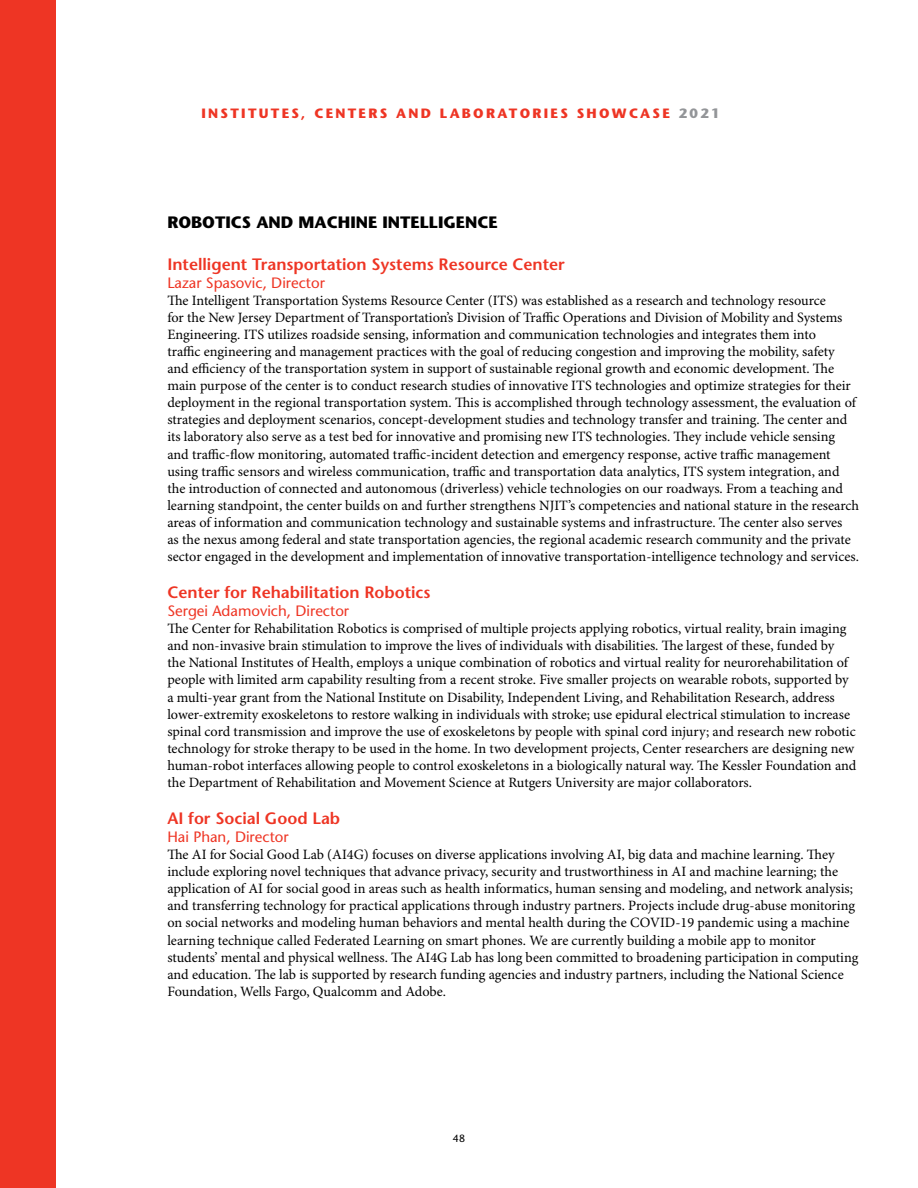
<style>
.page{position:relative;width:918px;height:1188px;background:#fff}
.page>*{position:absolute;margin:0;border:0;box-sizing:border-box;transform-origin:0 0}
.t1{font:600 16.5px "Stone Sans Std";color:#ee3524}
.t2{font:700 16.5px "Stone Sans Std";color:#000}
.t3{font:500 15px "Stone Sans Std";color:#ee3524}
.t4{font:14.25px/17.1px "Minion Pro";color:#000}
.t5{font:700 13.5px "Stone Sans Std";letter-spacing:.17em;color:#ee3524}
.t6{font:500 10.5px "Stone Sans Std";color:#000}
.t7{font:10.5px "Minion Pro";color:#000}
.s1{color:#939598}
</style>
<div class="page">
<div style="left:0;top:0;width:56px;height:1188px;background:#ee3524"></div>
<p class="t5" style="left:202px;top:105px;width:520px">INSTITUTES, CENTERS AND LABORATORIES SHOWCASE <span class="s1">2021</span></p>
<p class="t2" style="left:167px;top:213px;width:332px">ROBOTICS AND MACHINE INTELLIGENCE</p>
<p class="t1" style="left:167px;top:254px;width:399px">Intelligent Transportation Systems Resource Center</p>
<p class="t3" style="left:167px;top:273px;width:159px">Lazar Spasovic, Director</p>
<p class="t4" style="left:167px;top:292px;width:693px">The Intelligent Transportation Systems Resource Center (ITS) was established as a research and technology resource<br>for the New Jersey Department of Transportation’s Division of Traffic Operations and Division of Mobility and Systems Engineering. ITS utilizes roadside sensing, information and communication technologies and integrates them into<br>traffic engineering and management practices with the goal of reducing congestion and improving the mobility, safety and efficiency of the transportation system in support of sustainable regional growth and economic development. The main purpose of the center is to conduct research studies of innovative ITS technologies and optimize strategies for their deployment in the regional transportation system. This is accomplished through technology assessment, the evaluation of strategies and deployment scenarios, concept-development studies and technology transfer and training. The center and its laboratory also serve as a test bed for innovative and promising new ITS technologies. They include vehicle sensing and traffic-flow monitoring, automated traffic-incident detection and emergency response, active traffic management using traffic sensors and wireless communication, traffic and transportation data analytics, ITS system integration, and the introduction of connected and autonomous (driverless) vehicle technologies on our roadways. From a teaching and learning standpoint, the center builds on and further strengthens NJIT’s competencies and national stature in the research areas of information and communication technology and sustainable systems and infrastructure. The center also serves<br>as the nexus among federal and state transportation agencies, the regional academic research community and the private sector engaged in the development and implementation of innovative transportation-intelligence technology and services.</p>
<p class="t1" style="left:167px;top:582px;width:265px">Center for Rehabilitation Robotics</p>
<p class="t3" style="left:167px;top:602px;width:183px">Sergei Adamovich, Director</p>
<p class="t4" style="left:167px;top:621px;width:691px">The Center for Rehabilitation Robotics is comprised of multiple projects applying robotics, virtual reality, brain imaging and non-invasive brain stimulation to improve the lives of individuals with disabilities. The largest of these, funded by<br>the National Institutes of Health, employs a unique combination of robotics and virtual reality for neurorehabilitation of people with limited arm capability resulting from a recent stroke. Five smaller projects on wearable robots, supported by a multi-year grant from the National Institute on Disability, Independent Living, and Rehabilitation Research, address lower-extremity exoskeletons to restore walking in individuals with stroke; use epidural electrical stimulation to increase spinal cord transmission and improve the use of exoskeletons by people with spinal cord injury; and research new robotic technology for stroke therapy to be used in the home. In two development projects, Center researchers are designing new human-robot interfaces allowing people to control exoskeletons in a biologically natural way. The Kessler Foundation and the Department of Rehabilitation and Movement Science at Rutgers University are major collaborators.</p>
<p class="t1" style="left:167px;top:808px;width:174px">AI for Social Good Lab</p>
<p class="t3" style="left:167px;top:828px;width:123px">Hai Phan, Director</p>
<p class="t4" style="left:167px;top:847px;width:693px">The AI for Social Good Lab (AI4G) focuses on diverse applications involving AI, big data and machine learning. They include exploring novel techniques that advance privacy, security and trustworthiness in AI and machine learning; the application of AI for social good in areas such as health informatics, human sensing and modeling, and network analysis; and transferring technology for practical applications through industry partners. Projects include drug-abuse monitoring on social networks and modeling human behaviors and mental health during the COVID-19 pandemic using a machine learning technique called Federated Learning on smart phones. We are currently building a mobile app to monitor students’ mental and physical wellness. The AI4G Lab has long been committed to broadening participation in computing and education. The lab is supported by research funding agencies and industry partners, including the National Science Foundation, Wells Fargo, Qualcomm and Adobe.</p>
<p class="t6" style="left:453px;top:1132px;width:14px">48</p>
<p class="t7" style="left:456px;top:1132px;width:7px">1</p>
</div>
